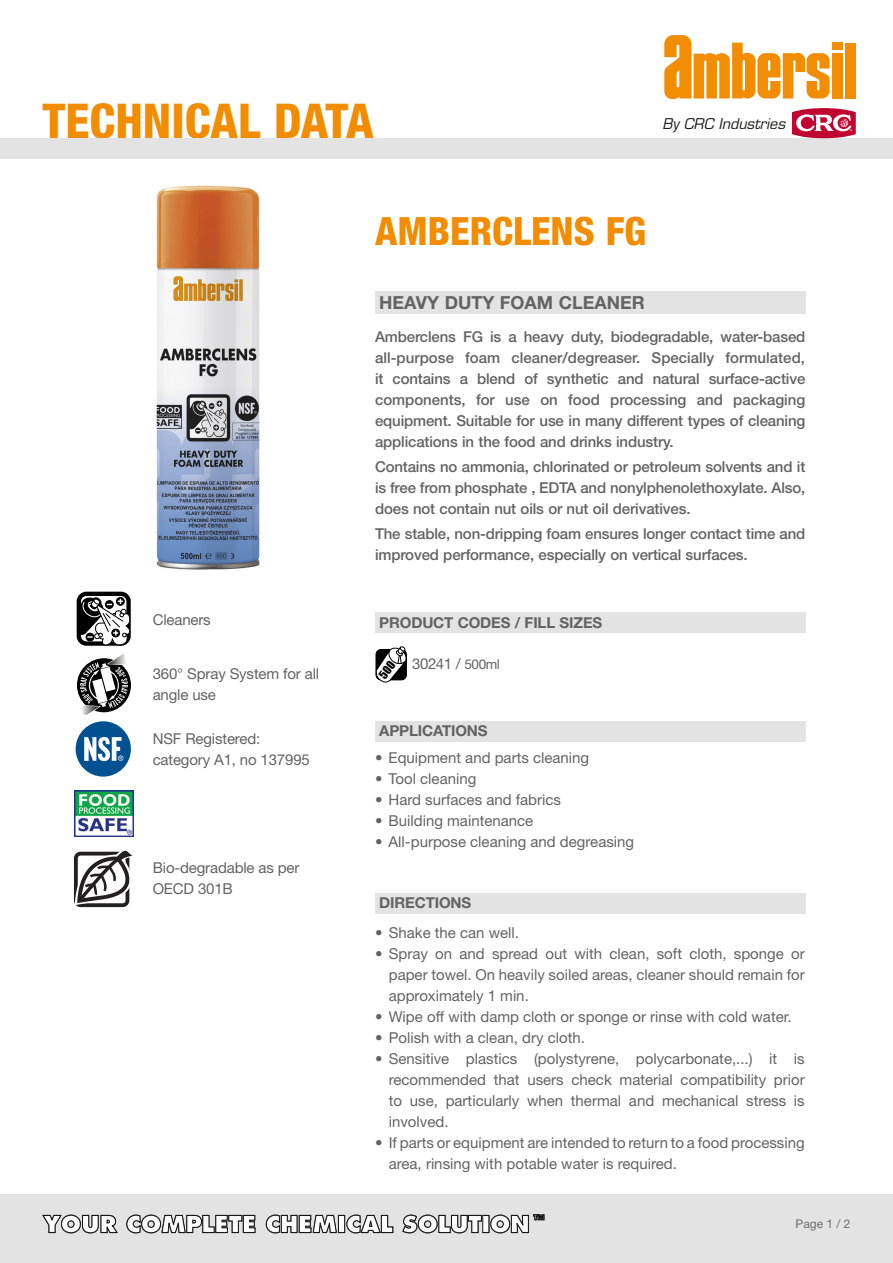
<style>
.page{position:relative;width:893px;height:1263px;background:#fff}
.page>*{position:absolute;margin:0;border:0;box-sizing:border-box;transform-origin:0 0}
.t1{font:800 condensed 48px "Helvetica Neue LT Std";color:#f28c00}
.t2{font:800 condensed 39px "Helvetica Neue LT Std";color:#f28c00}
.t3{font:700 18px "Helvetica Neue LT Std";color:#646363}
.t4{font:15px/21px "Helvetica Neue LT Std";color:#646363}
.t5{font:500 15px/21px "Helvetica Neue LT Std";letter-spacing:-.01em;color:#646363;text-align:justify}
.t6{font:700 15px "Helvetica Neue LT Std";letter-spacing:-.01em;color:#646363}
.t7{font:italic 14.55px "Eurostile LT Std";color:#1c1d1b}
.t8{font:12px "Helvetica Neue LT Std";color:#706f6f}
.s1{font-size:13.5px}
</style>
<div class="page">
<div style="left:375px;top:291px;width:430px;height:23px;background:#e3e3e3"></div>
<div style="left:375px;top:721px;width:430px;height:20px;background:#e3e3e3"></div>
<img style="left:156px;top:185px;width:104px;height:384px">
<div style="left:0;top:1195px;width:893px;height:68px;background:#e3e3e3"></div>
<svg style="left:42px;top:1214px;width:76px;height:19px"></svg>
<svg style="left:126px;top:1214px;width:419px;height:19px"></svg>
<div style="left:375px;top:893px;width:430px;height:20px;background:#e3e3e3"></div>
<div style="left:375px;top:612px;width:430px;height:21px;background:#e3e3e3"></div>
<svg style="left:76px;top:721px;width:55px;height:55px"></svg>
<svg style="left:77px;top:654px;width:54px;height:61px"></svg>
<svg style="left:74px;top:850px;width:58px;height:57px"></svg>
<div style="left:77px;top:592px;width:54px;height:54px;border:4px solid #000;border-radius:8px"></div>
<svg style="left:79px;top:597px;width:52px;height:49px"></svg>
<img style="left:74px;top:790px;width:60px;height:46px">
<div style="left:0;top:138px;width:893px;height:21px;background:#e3e3e3"></div>
<div style="left:845px;top:43px;width:10px;height:55px;background:#f28c00"></div>
<div style="left:832px;top:43px;width:10px;height:7px;background:#f28c00"></div>
<div style="left:832px;top:53px;width:10px;height:45px;background:#f28c00"></div>
<svg style="left:664px;top:35px;width:166px;height:64px"></svg>
<svg style="left:792px;top:108px;width:64px;height:30px"></svg>
<svg style="left:375px;top:646px;width:32px;height:36px"></svg>
<h1 class="t1" style="left:43px;top:91px;width:333px">TECHNICAL DATA</h1>
<p class="t7" style="left:663px;top:115px;width:124px">By CRC Industries</p>
<h2 class="t2" style="left:375px;top:207px;width:273px">AMBERCLENS FG</h2>
<p class="t3" style="left:379px;top:291px;width:267px">HEAVY DUTY FOAM CLEANER</p>
<p class="t5" style="left:375px;top:326px;width:432px">Amberclens FG is a heavy duty, biodegradable, water-based all-purpose foam cleaner/degreaser. Specially formulated, it contains a blend of synthetic and natural surface-active components, for use on food processing and packaging equipment. Suitable for use in many different types of cleaning applications in the food and drinks industry.</p>
<p class="t5" style="left:375px;top:456px;width:432px">Contains no ammonia, chlorinated or petroleum solvents and it is free from phosphate , EDTA and nonylphenolethoxylate. Also, does not contain nut oils or nut oil derivatives.</p>
<p class="t5" style="left:375px;top:523px;width:432px">The stable, non-dripping foam ensures longer contact time and improved performance, especially on vertical surfaces.</p>
<p class="t4" style="left:153px;top:608px;width:60px">Cleaners</p>
<p class="t6" style="left:379px;top:613px;width:224px">PRODUCT CODES / FILL SIZES</p>
<p class="t4" style="left:153px;top:663px;width:168px">360° Spray System for all angle use</p>
<p class="t4" style="left:153px;top:727px;width:159px">NSF Registered: category A1, no 137995</p>
<p class="t4" style="left:412px;top:653px;width:89px">30241 / <span class="s1">500ml</span></p>
<p class="t6" style="left:379px;top:722px;width:110px">APPLICATIONS</p>
<p class="t4" style="left:375px;top:747px;width:216px">• Equipment and parts cleaning</p>
<p class="t4" style="left:375px;top:768px;width:103px">• Tool cleaning</p>
<p class="t4" style="left:375px;top:789px;width:188px">• Hard surfaces and fabrics</p>
<p class="t4" style="left:375px;top:810px;width:160px">• Building maintenance</p>
<p class="t4" style="left:375px;top:831px;width:261px">• All-purpose cleaning and degreasing</p>
<p class="t4" style="left:153px;top:857px;width:148px">Bio-degradable as per<br>OECD 301B</p>
<p class="t6" style="left:379px;top:894px;width:93px">DIRECTIONS</p>
<p class="t4" style="left:375px;top:922px;width:145px">• Shake the can well.</p>
<p class="t4" style="left:389px;top:943px;width:417px;text-align:justify;text-indent:-14px">• Spray on and spread out with clean, soft cloth, sponge or paper towel. On heavily soiled areas, cleaner should remain for approximately 1 min.</p>
<p class="t4" style="left:375px;top:1006px;width:418px">• Wipe off with damp cloth or sponge or rinse with cold water.</p>
<p class="t4" style="left:375px;top:1027px;width:211px">• Polish with a clean, dry cloth.</p>
<p class="t4" style="left:389px;top:1048px;width:417px;text-align:justify;text-indent:-14px">• Sensitive plastics (polystyrene, polycarbonate,...) it is recommended that users check material compatibility prior to use, particularly when thermal and mechanical stress is involved.</p>
<p class="t4" style="left:389px;top:1132px;width:417px;text-indent:-14px">• If parts or equipment are intended to return to a food processing area, rinsing with potable water is required.</p>
<p class="t8" style="left:795px;top:1217px;width:56px">Page 1 / 2</p>
</div>
